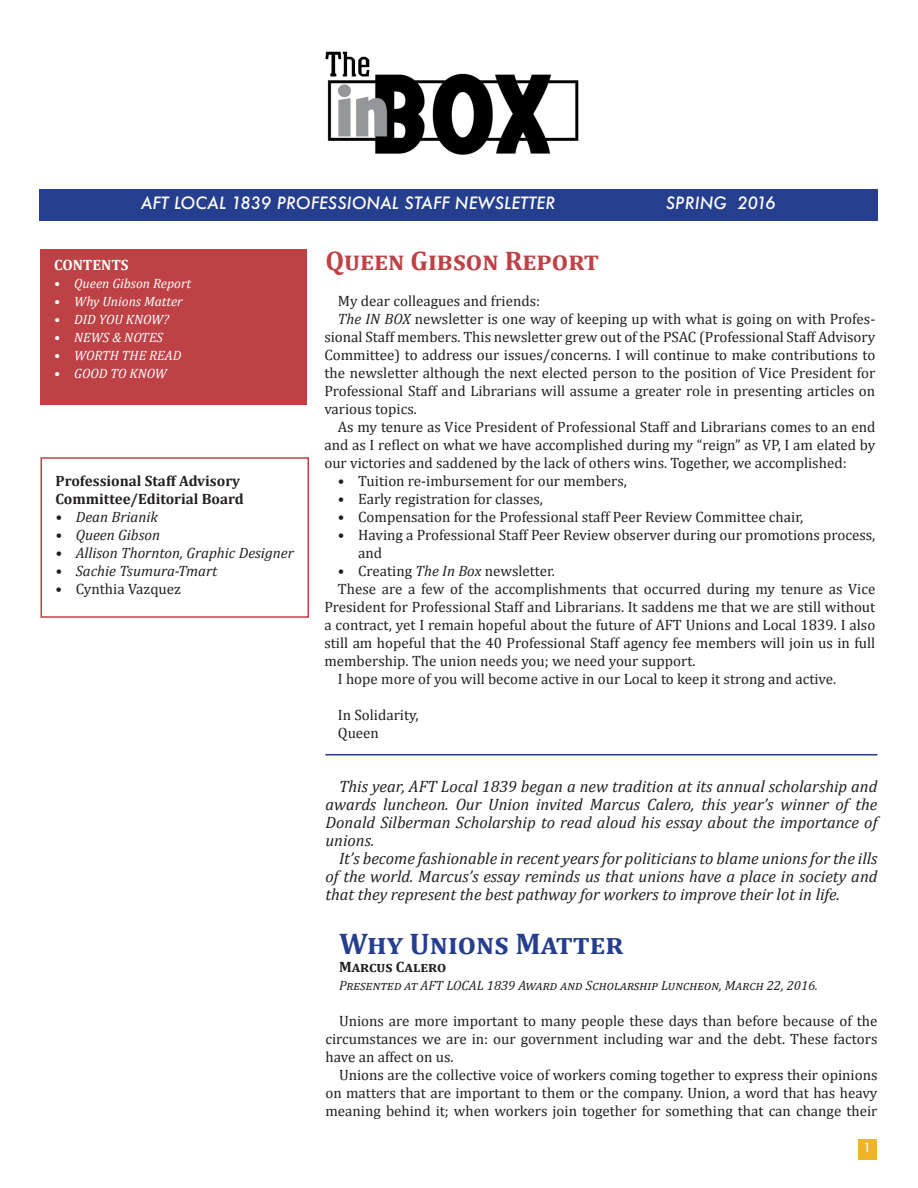
<style>
.page{position:relative;width:918px;height:1188px;background:#fff}
.page>*{position:absolute;margin:0;border:0;box-sizing:border-box;transform-origin:0 0}
.body{font:700 30px "Cambria";color:#253f8e}
.t1{font:700 27px "Cambria";color:#be4245}
.body-big{font:italic 16.5px/18px "Cambria";color:#231f20;text-align:justify}
.t2{font:italic 500 16.5px "Futura";letter-spacing:.01em;color:#fff}
.body-2{font:15px/18px "Cambria";color:#231f20;text-align:justify}
.t3{font:italic 15px "Cambria";color:#231f20}
.body-3{font:700 15px "Cambria";color:#231f20}
.body-4{font:700 15px "Cambria";color:#fff}
.t4{font:italic 13.5px "Cambria";color:#fff}
.body-5{font:italic 13.5px "Cambria";color:#231f20}
.t5{font:500 12px "Futura";color:#fff}
.s1{font-style:italic}
</style>
<div class="page">
<div style="left:858px;top:1140px;width:18px;height:20px;background:#efb42b"></div>
<div style="left:39px;top:189px;width:838px;height:31px;background:#253f8e"></div>
<div style="left:40px;top:249px;width:268px;height:156px;background:#be4245"></div>
<img style="left:326px;top:51px;width:253px;height:104px">
<div style="left:40px;top:457px;width:269px;height:161px;border:2px solid #be4245"></div>
<hr style="left:326px;top:754px;width:552px;height:2px;background:#253f8e">
<p class="t2" style="left:141px;top:192px;width:416px">AFT LOCAL 1839 PROFESSIONAL STAFF NEWSLETTER</p>
<p class="t2" style="left:666px;top:192px;width:111px">SPRING 2016</p>
<p class="body-4" style="left:54px;top:254px;width:76px">CONTENTS</p>
<p class="t1" style="left:326px;top:242px;width:275px">Queen Gibson Report</p>
<p class="t4" style="left:54px;top:274px;width:139px">• Queen Gibson Report</p>
<p class="t4" style="left:54px;top:292px;width:130px">• Why Unions Matter</p>
<p class="t4" style="left:54px;top:310px;width:116px">• DID YOU KNOW?</p>
<p class="t4" style="left:54px;top:328px;width:111px">• NEWS &amp; NOTES</p>
<p class="t4" style="left:54px;top:346px;width:129px">• WORTH THE READ</p>
<p class="t4" style="left:54px;top:364px;width:114px">• GOOD TO KNOW</p>
<p class="body-2" style="left:338px;top:292px;width:204px">My dear colleagues and friends:</p>
<p class="body-2" style="left:324px;top:310px;width:552px;text-indent:14px"><span class="s1">The IN BOX</span> newsletter is one way of keeping up with what is going on with Profes&shy;sional Staff members. This newsletter grew out of the PSAC (Professional Staff Advisory Committee) to address our issues/concerns. I will continue to make contributions to the newsletter although the next elected person to the position of Vice President for Professional Staff and Librarians will assume a greater role in presenting articles on various topics.</p>
<p class="body-2" style="left:324px;top:418px;width:552px;text-indent:14px">As my tenure as Vice President of Professional Staff and Librarians comes to an end and as I reflect on what we have accomplished during my “reign” as VP, I am elated by our victories and saddened by the lack of others wins. Together, we accomplished:</p>
<p class="body-2" style="left:338px;top:472px;width:291px">• Tuition re-imbursement for our members,</p>
<p class="body-2" style="left:338px;top:490px;width:207px">• Early registration for classes,</p>
<p class="body-2" style="left:338px;top:508px;width:467px">• Compensation for the Professional staff Peer Review Committee chair,</p>
<p class="body-2" style="left:358px;top:526px;width:519px;text-indent:-20px">• Having a Professional Staff Peer Review observer during our promotions process, and</p>
<p class="body-2" style="left:338px;top:562px;width:219px">• Creating <span class="s1">The In Box</span> newsletter.</p>
<p class="body-2" style="left:324px;top:580px;width:552px;text-indent:14px">These are a few of the accomplishments that occurred during my tenure as Vice President for Professional Staff and Librarians. It saddens me that we are still without a contract, yet I remain hopeful about the future of AFT Unions and Local 1839. I also still am hopeful that the 40 Professional Staff agency fee members will join us in full membership. The union needs you; we need your support.</p>
<p class="body-2" style="left:338px;top:670px;width:500px">I hope more of you will become active in our Local to keep it strong and active.</p>
<p class="body-2" style="left:338px;top:706px;width:82px">In Solidarity,</p>
<p class="body-2" style="left:338px;top:724px;width:43px">Queen</p>
<p class="body-big" style="left:326px;top:777px;width:554px;text-indent:14px">This year, AFT Local 1839 began a new tradition at its annual scholarship and awards luncheon. Our Union invited Marcus Calero, this year’s winner of the Donald Silberman Scholarship to read aloud his essay about the importance of unions.</p>
<p class="body-big" style="left:326px;top:849px;width:553px;text-indent:14px">It’s become fashionable in recent years for politicians to blame unions for the ills of the world. Marcus’s essay reminds us that unions have a place in society and that they represent the best pathway for workers to improve their lot in life.</p>
<p class="body" style="left:339px;top:923px;width:282px">Why Unions Matter</p>
<p class="body-3" style="left:339px;top:956px;width:109px">Marcus Calero</p>
<p class="body-5" style="left:339px;top:976px;width:480px">Presented at AFT LOCAL 1839 Award and Scholarship Luncheon, March 22, 2016.</p>
<p class="body-2" style="left:326px;top:1012px;width:554px;text-indent:14px">Unions are more important to many people these days than before because of the circumstances we are in: our government including war and the debt. These factors have an affect on us.</p>
<p class="body-2" style="left:326px;top:1066px;width:554px;text-indent:14px">Unions are the collective voice of workers coming together to express their opinions on matters that are important to them or the company. Union, a word that has heavy meaning behind it; when workers join together for something that can change their</p>
<p class="body-3" style="left:56px;top:470px;width:186px">Professional Staff Advisory</p>
<p class="body-3" style="left:56px;top:488px;width:190px">Committee/Editorial Board</p>
<p class="t3" style="left:56px;top:506px;width:104px">• Dean Brianik</p>
<p class="t3" style="left:56px;top:524px;width:106px">• Queen Gibson</p>
<p class="t3" style="left:56px;top:542px;width:240px">• Allison Thornton, Graphic Designer</p>
<p class="t3" style="left:56px;top:560px;width:163px">• Sachie Tsumura-Tmart</p>
<p class="body-2" style="left:56px;top:580px;width:127px">• Cynthia Vazquez</p>
<p class="t5" style="left:863px;top:1140px;width:9px">1</p>
</div>
